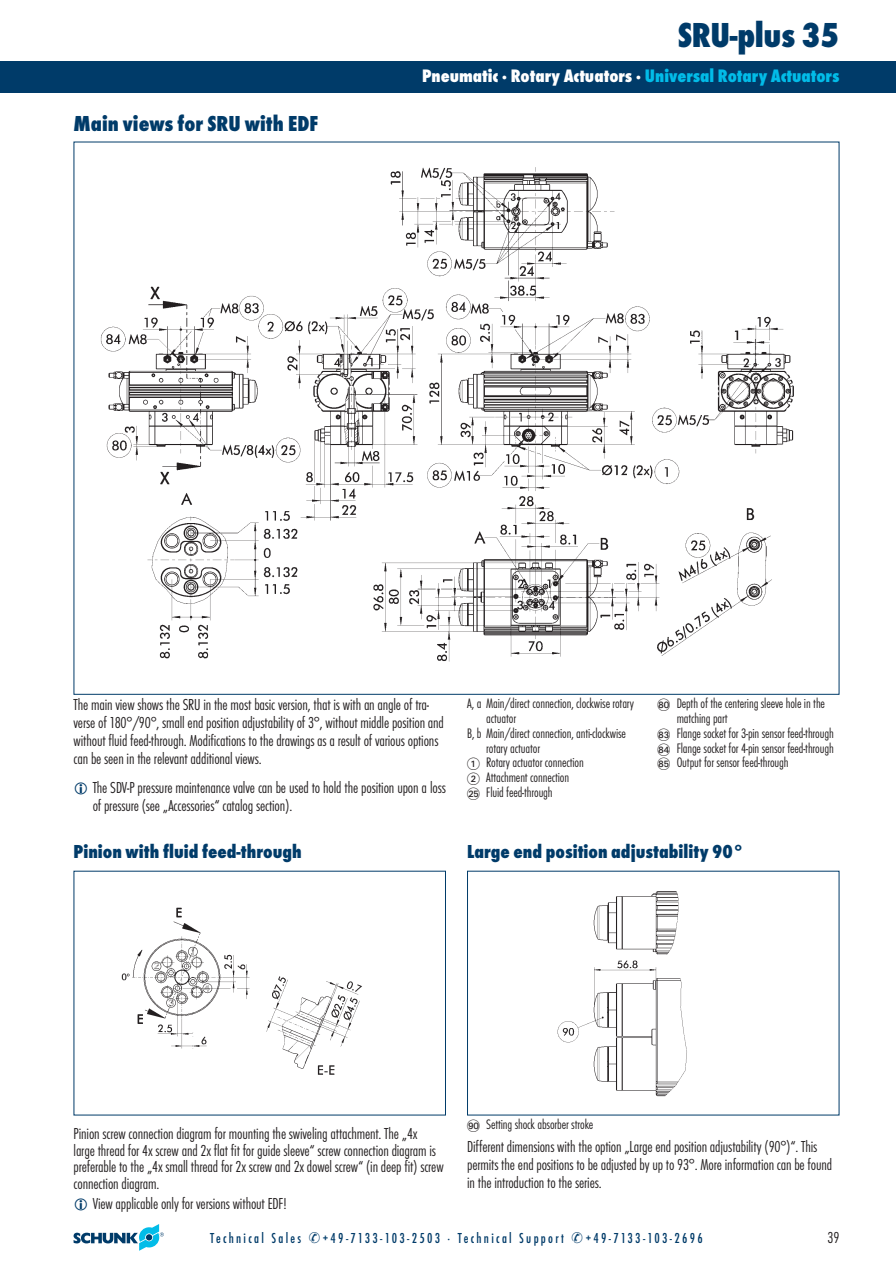
<style>
.page{position:relative;width:896px;height:1266px;background:#fff}
.page>*{position:absolute;margin:0;border:0;box-sizing:border-box;transform-origin:0 0}
.t1{font:36px "Futura TOT Ext Bol Con";letter-spacing:-.01em;color:#003b69}
.t2{font:22.5px "Futura TOT Ext Bol Con";color:#003b69}
.t3{font:19.5px "Futura TOT Ext Bol Con";color:#003b69}
.t4{font:18.75px "Futura TOT Ext Bol Con";color:#fff}
.t5{font:16.5px/18px "Futura TOT Lig Con";letter-spacing:-.01em;color:#231f20}
.t6{font:15px "Futura TOT Med Con";letter-spacing:.16em;color:#003b69;scale:.95 1}
.t7{font:14.25px "Futura TOT Lig Con";letter-spacing:-.01em;color:#231f20}
.s1{color:#02bce8}
.s2{font-family:"Deco Numbers LH Circle";font-size:12.75px}
</style>
<div class="page">
<hr style="left:0;top:61px;width:1px;height:32px;background:#003b69">
<div style="left:1px;top:61px;width:894px;height:32px;background:#003b69"></div>
<svg style="left:74px;top:1224px;width:90px;height:26px"></svg>
<img style="left:100px;top:167px;width:694px;height:495px">
<img style="left:121px;top:907px;width:241px;height:168px">
<img style="left:557px;top:891px;width:130px;height:206px">
<h2 class="t2" style="left:74px;top:111px;width:246px">Main views for SRU with EDF</h2>
<h1 class="t1" style="left:677px;top:14px;width:163px">SRU-plus 35</h1>
<p class="t4" style="left:422px;top:65px;width:419px">Pneumatic · Rotary Actuators · <span class="s1">Universal Rotary Actuators</span></p>
<p class="t5" style="left:74px;top:695px;width:372px">The main view shows the SRU in the most basic version, that is with an angle of tra&shy;verse of 180°/90°, small end position adjustability of 3°, without middle position and without fluid feed-through. Modifications to the drawings as a result of various options can be seen in the relevant additional views.</p>
<p class="t7" style="left:467px;top:695px;width:168px">A, a Main/direct connection, clockwise rotary</p>
<p class="t7" style="left:486px;top:710px;width:31px">actuator</p>
<p class="t7" style="left:467px;top:725px;width:160px">B, b Main/direct connection, anti-clockwise</p>
<p class="t7" style="left:486px;top:739px;width:55px">rotary actuator</p>
<p class="t7" style="left:467px;top:754px;width:118px"><span class="s2">1</span> Rotary actuator connection</p>
<p class="t7" style="left:467px;top:769px;width:104px"><span class="s2">2</span> Attachment connection</p>
<p class="t7" style="left:467px;top:783px;width:87px"><span class="s2">BO</span> Fluid feed-through</p>
<p class="t5" style="left:93px;top:778px;width:354px">The SDV-P pressure maintenance valve can be used to hold the position upon a loss of pressure (see „Accessories“ catalog section).</p>
<p class="t7" style="left:657px;top:695px;width:169px"><span class="s2">HT</span> Depth of the centering sleeve hole in the</p>
<p class="t7" style="left:676px;top:710px;width:53px">matching part</p>
<p class="t7" style="left:657px;top:725px;width:178px"><span class="s2">HM</span> Flange socket for 3-pin sensor feed-through</p>
<p class="t7" style="left:657px;top:739px;width:178px"><span class="s2">HN</span> Flange socket for 4-pin sensor feed-through</p>
<p class="t7" style="left:657px;top:754px;width:133px"><span class="s2">HO</span> Output for sensor feed-through</p>
<p class="t3" style="left:74px;top:840px;width:230px">Pinion with fluid feed-through</p>
<p class="t3" style="left:467px;top:840px;width:278px">Large end position adjustability 90°</p>
<p class="t5" style="left:74px;top:1125px;width:371px;line-height:16.5px">Pinion screw connection diagram for mounting the swiveling attachment. The „4x<br>large thread for 4x screw and 2x flat fit for guide sleeve“ screw connection diagram is preferable to the „4x small thread for 2x screw and 2x dowel screw“ (in deep fit) screw connection diagram.</p>
<p class="t5" style="left:93px;top:1194px;width:196px">View applicable only for versions without EDF!</p>
<p class="t7" style="left:467px;top:1116px;width:128px"><span class="s2">IT</span> Setting shock absorber stroke</p>
<p class="t5" style="left:467px;top:1137px;width:366px">Different dimensions with the option „Large end position adjustability (90°)“. This permits the end positions to be adjusted by up to 93°. More information can be found in the introduction to the series.</p>
<p class="t6" style="left:210px;top:1230px;width:97px">Technical Sales</p>
<p class="t6" style="left:323px;top:1230px;width:255px">+49-7133-103-2503 · Technical Support</p>
<p class="t6" style="left:585px;top:1230px;width:125px">+49-7133-103-2696</p>
<p class="t5" style="left:827px;top:1228px;width:14px">39</p>
</div>
